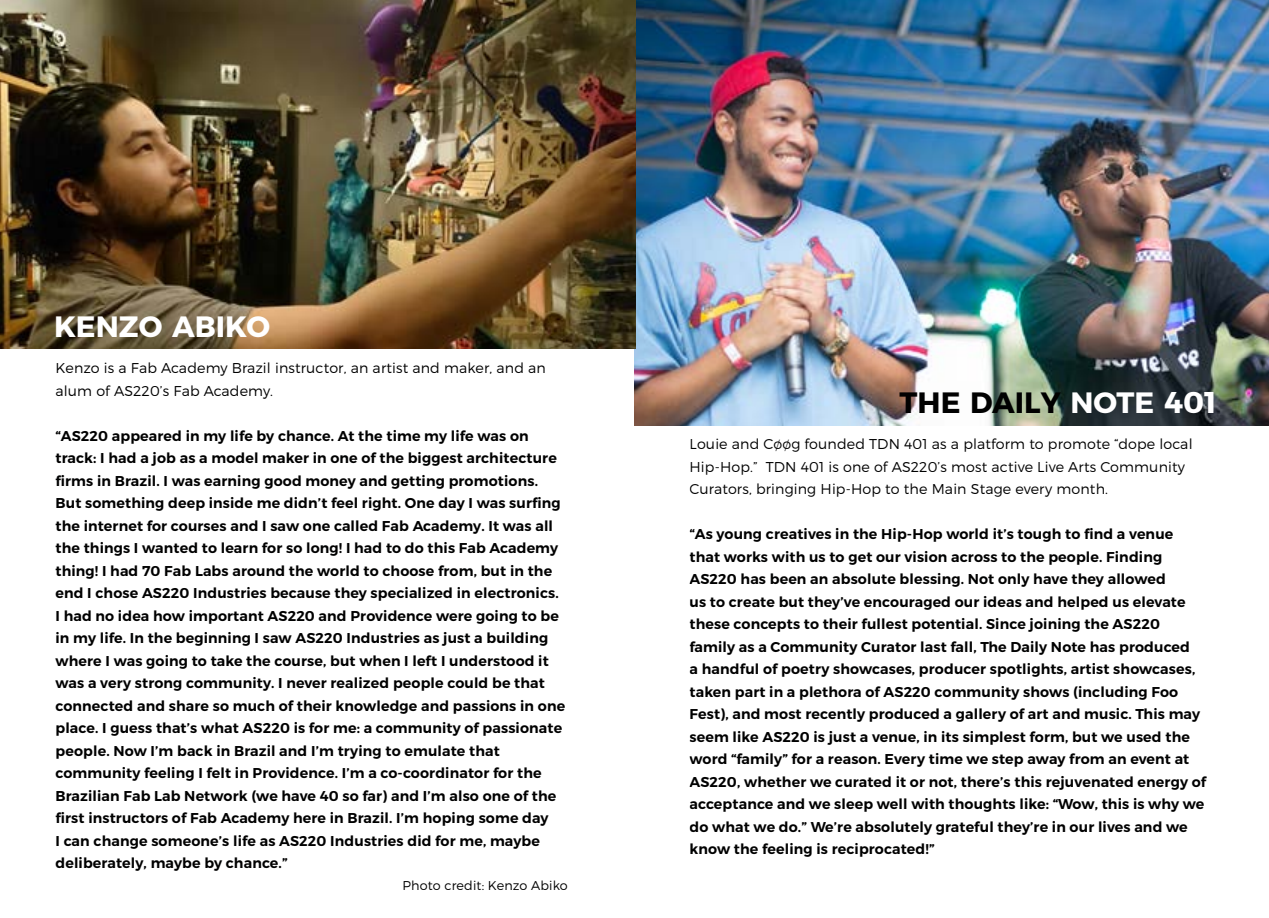
<style>
.page{position:relative;width:1269px;height:918px;background:#fff}
.page>*{position:absolute;margin:0;border:0;box-sizing:border-box;transform-origin:0 0}
.t1{font:700 29.4px "Montserrat";color:#010101}
.t2{font:700 29.4px "Montserrat";color:#fff}
.t3{font:600 14.25px/22.5px "Montserrat";letter-spacing:.01em;color:#000101}
.t4{font:300 14.25px/22.5px "Montserrat";letter-spacing:.01em;color:#000101}
.t5{font:300 12.75px "Montserrat";letter-spacing:.01em;color:#000}
.s1{color:#000}
.s2{color:#fff}
.s3{font-size:30px;color:#fff}
</style>
<div class="page">
<img style="left:634px;top:0;width:635px;height:426px">
<img style="left:0;top:0;width:635px;height:348px">
<h1 class="t2" style="left:54px;top:308px;width:218px">KENZO ABIKO</h1>
<p class="t4" style="left:56px;top:357px;width:492px">Kenzo is a Fab Academy Brazil instructor, an artist and maker, and an alum of AS220’s Fab Academy.</p>
<p class="t3" style="left:56px;top:425px;width:511px">“AS220 appeared in my life by chance. At the time my life was on track: I had a job as a model maker in one of the biggest architecture firms in Brazil. I was earning good money and getting promotions.<br>But something deep inside me didn’t feel right. One day I was surfing the internet for courses and I saw one called Fab Academy. It was all the things I wanted to learn for so long! I had to do this Fab Academy thing! I had 70 Fab Labs around the world to choose from, but in the end I chose AS220 Industries because they specialized in electronics.<br>I had no idea how important AS220 and Providence were going to be in my life. In the beginning I saw AS220 Industries as just a building where I was going to take the course, but when I left I understood it was a very strong community. I never realized people could be that connected and share so much of their knowledge and passions in one place. I guess that’s what AS220 is for me: a community of passionate people. Now I’m back in Brazil and I’m trying to emulate that community feeling I felt in Providence. I’m a co-coordinator for the Brazilian Fab Lab Network (we have 40 so far) and I’m also one of the first instructors of Fab Academy here in Brazil. I’m hoping some day<br>I can change someone’s life as AS220 Industries did for me, maybe deliberately, maybe by chance.”</p>
<p class="t4" style="left:690px;top:433px;width:505px">Louie and Cøøg founded TDN 401 as a platform to promote “dope local<br>Hip-Hop.” TDN 401 is one of AS220’s most active Live Arts Community<br>Curators, bringing Hip-Hop to the Main Stage every month.</p>
<h1 class="t1" style="left:900px;top:385px;width:318px">THE DA<span class="s1">ILY</span> <span class="s2">NOTE</span> <span class="s3">401</span></h1>
<p class="t3" style="left:690px;top:523px;width:518px">“As young creatives in the Hip-Hop world it’s tough to find a venue that works with us to get our vision across to the people. Finding AS220 has been an absolute blessing. Not only have they allowed<br>us to create but they’ve encouraged our ideas and helped us elevate these concepts to their fullest potential. Since joining the AS220 family as a Community Curator last fall, The Daily Note has produced<br>a handful of poetry showcases, producer spotlights, artist showcases, taken part in a plethora of AS220 community shows (including Foo Fest), and most recently produced a gallery of art and music. This may seem like AS220 is just a venue, in its simplest form, but we used the word “family” for a reason. Every time we step away from an event at AS220, whether we curated it or not, there’s this rejuvenated energy of acceptance and we sleep well with thoughts like: “Wow, this is why we do what we do.” We’re absolutely grateful they’re in our lives and we know the feeling is reciprocated!”</p>
<p class="t5" style="left:403px;top:878px;width:167px">Photo credit: Kenzo Abiko</p>
</div>
